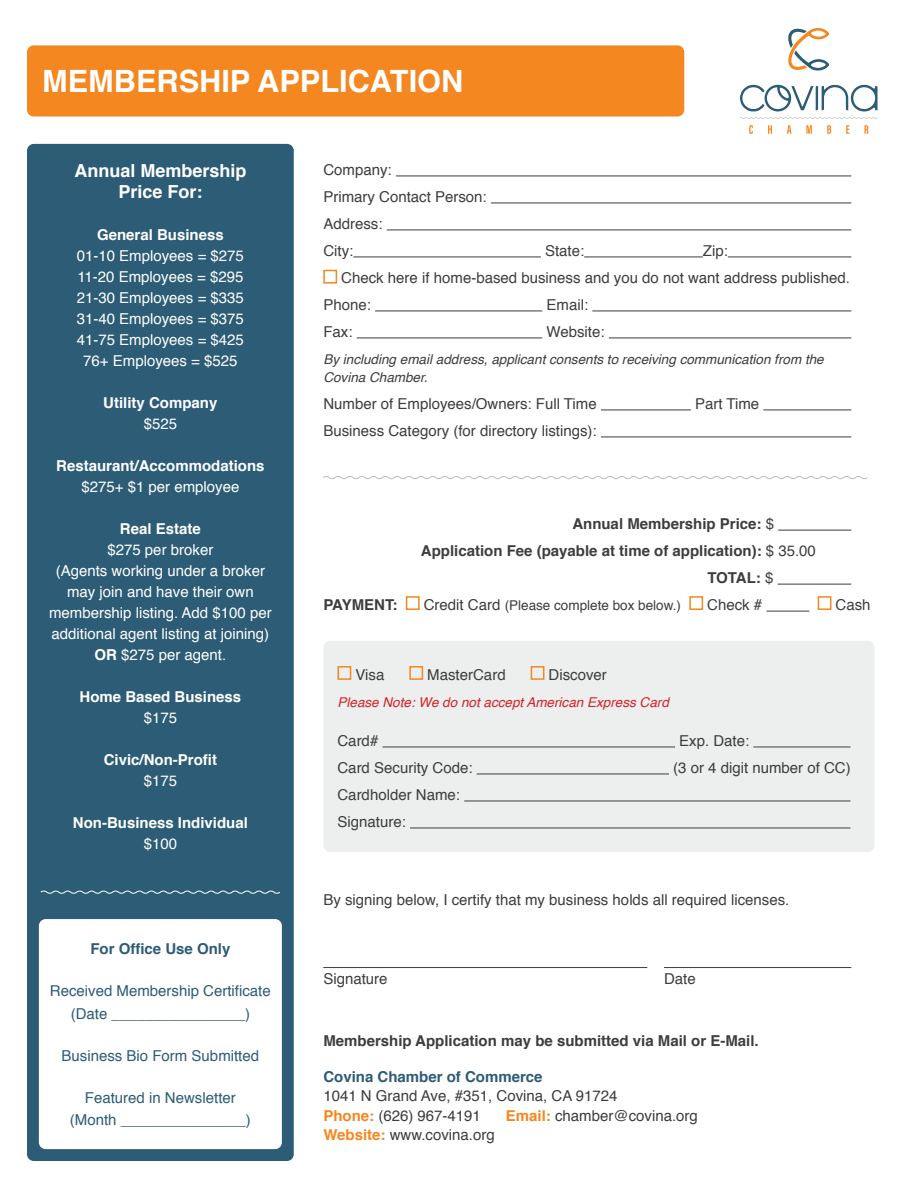
<style>
.page{position:relative;width:918px;height:1188px;background:#fff}
.page>*{position:absolute;margin:0;border:0;box-sizing:border-box;transform-origin:0 0}
.t1{font:700 30.75px "Helvetica";color:#fff}
.t2{font:700 18px/21px "Helvetica";color:#fff;text-align:center}
.t3{font:15px/27px "Helvetica";color:#3d3d3e}
.t4{font:15px/21px "Helvetica";color:#fff;text-align:center}
.t5{font:700 15px "Helvetica";color:#3d3d3e}
.t6{font:700 15px "Helvetica";color:#fff}
.t7{font:15px/22.5px "Helvetica";color:#2d5c76;text-align:center}
.t8{font:700 15px "Helvetica";color:#2d5c76}
.t9{font:italic 13.5px/18px "Helvetica";color:#3d3d3e}
.t10{font:italic 13.5px "Helvetica";color:#d1232a}
.t11{font:13.5px "Helvetica";color:#3d3d3e}
.s1{font-weight:700}
.s2{font-weight:400}
.s3{font-size:15px}
.s4{font-weight:700;color:#f58720}
</style>
<div class="page">
<div style="left:27px;top:144px;width:267px;height:1017px;background:#2d5c76;border-radius:7px"></div>
<div style="left:39px;top:919px;width:243px;height:230px;background:#fff;border-radius:7px"></div>
<div style="left:323px;top:641px;width:551px;height:211px;background:#edeeee;border-radius:7px"></div>
<hr style="left:396px;top:176px;width:455px;height:1px;background:#3d3d3e">
<hr style="left:491px;top:203px;width:360px;height:1px;background:#3d3d3e">
<hr style="left:387px;top:230px;width:464px;height:1px;background:#3d3d3e">
<hr style="left:353px;top:257px;width:188px;height:1px;background:#3d3d3e">
<hr style="left:584px;top:257px;width:119px;height:1px;background:#3d3d3e">
<hr style="left:728px;top:257px;width:123px;height:1px;background:#3d3d3e">
<hr style="left:375px;top:311px;width:167px;height:1px;background:#3d3d3e">
<hr style="left:592px;top:311px;width:259px;height:1px;background:#3d3d3e">
<hr style="left:357px;top:338px;width:185px;height:1px;background:#3d3d3e">
<hr style="left:609px;top:338px;width:242px;height:1px;background:#3d3d3e">
<hr style="left:601px;top:410px;width:90px;height:1px;background:#3d3d3e">
<hr style="left:763px;top:410px;width:88px;height:1px;background:#3d3d3e">
<hr style="left:601px;top:437px;width:250px;height:1px;background:#3d3d3e">
<div style="left:323px;top:270px;width:14px;height:14px;border:2px solid #f58720"></div>
<hr style="left:778px;top:530px;width:73px;height:1px;background:#3d3d3e">
<hr style="left:778px;top:584px;width:73px;height:1px;background:#3d3d3e">
<hr style="left:767px;top:611px;width:42px;height:1px;background:#3d3d3e">
<div style="left:406px;top:596px;width:14px;height:14px;border:2px solid #f58720"></div>
<div style="left:689px;top:596px;width:14px;height:14px;border:2px solid #f58720"></div>
<div style="left:818px;top:596px;width:13px;height:14px;border:2px solid #f58720"></div>
<hr style="left:383px;top:747px;width:292px;height:1px;background:#3d3d3e">
<hr style="left:753px;top:747px;width:98px;height:1px;background:#3d3d3e">
<hr style="left:477px;top:774px;width:192px;height:1px;background:#3d3d3e">
<hr style="left:464px;top:801px;width:387px;height:1px;background:#3d3d3e">
<hr style="left:410px;top:828px;width:441px;height:1px;background:#3d3d3e">
<div style="left:338px;top:666px;width:13px;height:14px;border:2px solid #f58720"></div>
<div style="left:409px;top:666px;width:14px;height:14px;border:2px solid #f58720"></div>
<div style="left:531px;top:666px;width:13px;height:14px;border:2px solid #f58720"></div>
<hr style="left:323px;top:967px;width:324px;height:1px;background:#3d3d3e">
<hr style="left:664px;top:967px;width:187px;height:1px;background:#3d3d3e">
<div style="left:27px;top:45px;width:657px;height:72px;background:#f58720;border-radius:7px"></div>
<svg style="left:749px;top:125px;width:4px;height:9px"></svg>
<svg style="left:768px;top:125px;width:4px;height:9px"></svg>
<svg style="left:787px;top:125px;width:4px;height:9px"></svg>
<svg style="left:806px;top:125px;width:6px;height:9px"></svg>
<svg style="left:827px;top:125px;width:4px;height:9px"></svg>
<svg style="left:846px;top:125px;width:4px;height:9px"></svg>
<svg style="left:865px;top:125px;width:3px;height:9px"></svg>
<svg style="left:740px;top:85px;width:138px;height:34px"></svg>
<svg style="left:788px;top:28px;width:41px;height:43px"></svg>
<svg style="left:40px;top:890px;width:240px;height:4px"></svg>
<svg style="left:323px;top:476px;width:545px;height:3px"></svg>
<h1 class="t1" style="left:42px;top:57px;width:423px">MEMBERSHIP APPLICATION</h1>
<p class="t2" style="left:74px;top:160px;width:174px">Annual Membership<br>Price For:</p>
<p class="t6" style="left:97px;top:223px;width:128px">General Business</p>
<p class="t4" style="left:77px;top:246px;width:169px">01-10 Employees = $275<br>11-20 Employees = $295<br>21-30 Employees = $335<br>31-40 Employees = $375<br>41-75 Employees = $425<br>76+ Employees = $525</p>
<p class="t6" style="left:103px;top:391px;width:116px">Utility Company</p>
<p class="t4" style="left:144px;top:414px;width:35px">$525</p>
<p class="t6" style="left:56px;top:454px;width:210px">Restaurant/Accommodations</p>
<p class="t4" style="left:81px;top:477px;width:160px">$275+ $1 per employee</p>
<p class="t6" style="left:120px;top:517px;width:82px">Real Estate</p>
<p class="t4" style="left:49px;top:540px;width:224px">$275 per broker<br>(Agents working under a broker may join and have their own membership listing. Add $100 per additional agent listing at joining)<br><span class="s1">OR</span> $275 per agent.</p>
<p class="t6" style="left:80px;top:685px;width:163px">Home Based Business</p>
<p class="t4" style="left:144px;top:708px;width:35px">$175</p>
<p class="t6" style="left:104px;top:748px;width:115px">Civic/Non-Profit</p>
<p class="t4" style="left:144px;top:771px;width:35px">$175</p>
<p class="t6" style="left:73px;top:811px;width:177px">Non-Business Individual</p>
<p class="t4" style="left:144px;top:834px;width:35px">$100</p>
<p class="t8" style="left:90px;top:937px;width:142px">For Office Use Only</p>
<p class="t7" style="left:50px;top:980px;width:222px">Received Membership Certificate (Date ________________)</p>
<p class="t7" style="left:62px;top:1045px;width:199px">Business Bio Form Submitted</p>
<p class="t7" style="left:70px;top:1087px;width:182px">Featured in Newsletter (Month _______________)</p>
<p class="t3" style="left:323px;top:156px;width:165px">Company:<br>Primary Contact Person:<br>Address:<br>City:</p>
<p class="t3" style="left:545px;top:237px;width:41px">State:</p>
<p class="t3" style="left:703px;top:237px;width:27px">Zip:</p>
<p class="t3" style="left:341px;top:264px;width:510px">Check here if home-based business and you do not want address published.</p>
<p class="t3" style="left:323px;top:291px;width:49px">Phone:</p>
<p class="t3" style="left:547px;top:291px;width:43px">Email:</p>
<p class="t3" style="left:323px;top:318px;width:31px">Fax:</p>
<p class="t3" style="left:547px;top:318px;width:60px">Website:</p>
<p class="t9" style="left:323px;top:350px;width:502px">By including email address, applicant consents to receiving communication from the<br>Covina Chamber.</p>
<p class="t3" style="left:323px;top:390px;width:275px">Number of Employees/Owners: Full Time</p>
<p class="t3" style="left:695px;top:390px;width:66px">Part Time</p>
<p class="t3" style="left:323px;top:417px;width:275px">Business Category (for directory listings):</p>
<p class="t5" style="left:572px;top:512px;width:203px">Annual Membership Price: <span class="s2">$</span></p>
<p class="t5" style="left:421px;top:539px;width:397px">Application Fee (payable at time of application): <span class="s2">$ 35.00</span></p>
<p class="t5" style="left:707px;top:566px;width:68px">TOTAL: <span class="s2">$</span></p>
<p class="t5" style="left:323px;top:593px;width:76px">PAYMENT:</p>
<p class="t11" style="left:424px;top:595px;width:259px"><span class="s3">Credit Card</span> (Please complete box below.)</p>
<p class="t3" style="left:707px;top:592px;width:57px">Check #</p>
<p class="t3" style="left:836px;top:592px;width:37px">Cash</p>
<p class="t3" style="left:355px;top:662px;width:30px">Visa</p>
<p class="t3" style="left:427px;top:662px;width:80px">MasterCard</p>
<p class="t3" style="left:549px;top:662px;width:60px">Discover</p>
<p class="t10" style="left:338px;top:691px;width:333px">Please Note: We do not accept American Express Card</p>
<p class="t3" style="left:338px;top:728px;width:42px">Card#</p>
<p class="t3" style="left:679px;top:728px;width:72px">Exp. Date:</p>
<p class="t3" style="left:338px;top:755px;width:137px">Card Security Code:</p>
<p class="t3" style="left:673px;top:755px;width:179px">(3 or 4 digit number of CC)</p>
<p class="t3" style="left:337px;top:782px;width:124px">Cardholder Name:<br>Signature:</p>
<p class="t3" style="left:323px;top:887px;width:468px">By signing below, I certify that my business holds all required licenses.</p>
<p class="t3" style="left:323px;top:966px;width:66px">Signature</p>
<p class="t3" style="left:664px;top:966px;width:33px">Date</p>
<p class="t5" style="left:323px;top:1028px;width:437px">Membership Application may be submitted via Mail or E-Mail.</p>
<p class="t8" style="left:323px;top:1064px;width:221px">Covina Chamber of Commerce</p>
<p class="t3" style="left:323px;top:1087px;width:296px;line-height:19.5px">1041 N Grand Ave, #351, Covina, CA 91724<br><span class="s4">Phone:</span> (626) 967-4191</p>
<p class="t3" style="left:506px;top:1102px;width:193px"><span class="s4">Email:</span> chamber@covina.org</p>
<p class="t3" style="left:323px;top:1122px;width:173px"><span class="s4">Website:</span> www.covina.org</p>
</div>
